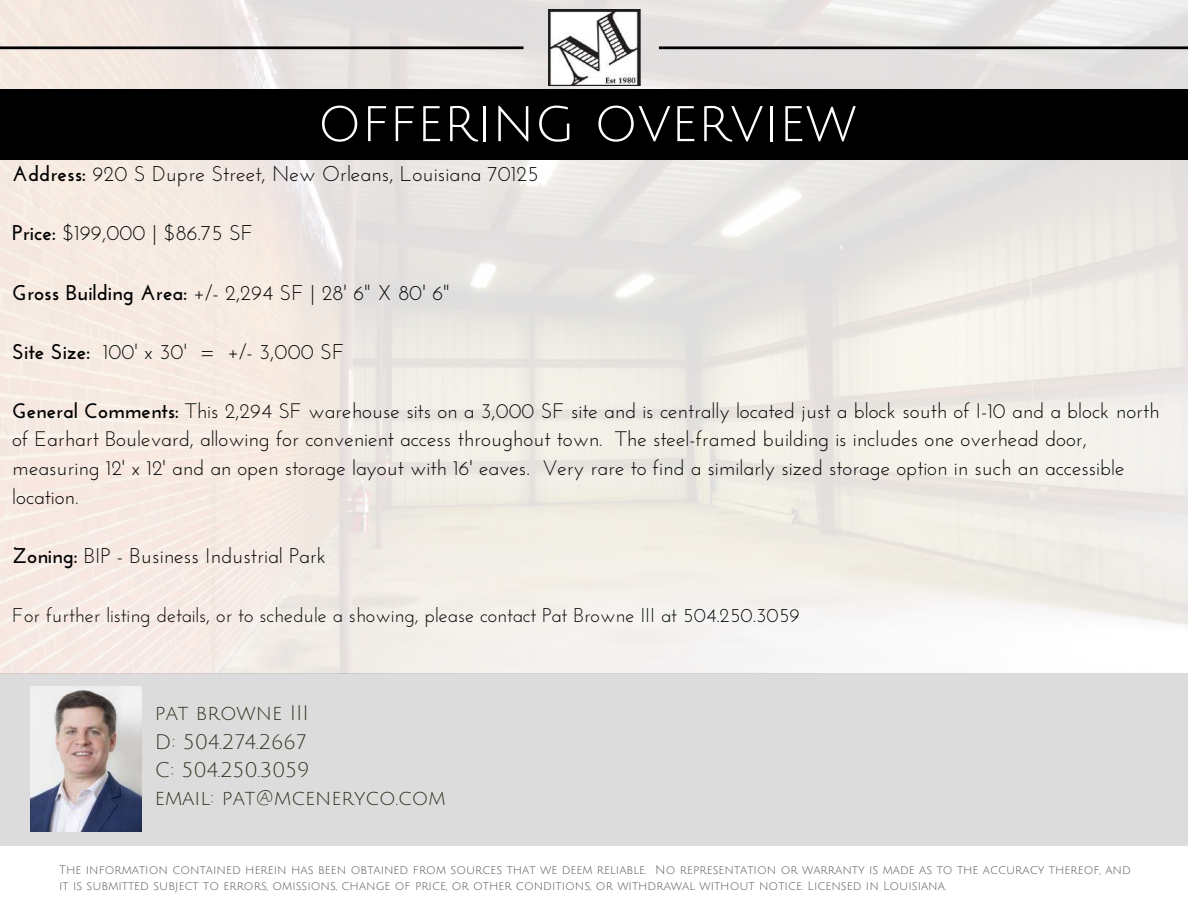
<style>
.page{position:relative;width:1188px;height:918px;background:#fff}
.page>*{position:absolute;margin:0;border:0;box-sizing:border-box;transform-origin:0 0}
.t1{font:54px "Julius Sans One";color:#fff}
.t2{font:21.3px "Josefin Sans";color:#000}
.t3{font:21px/28.8px "Josefin Sans";color:#000}
.t4{font:20.55px/28.5px "Julius Sans One";color:#353223}
.t5{font:19.95px "Josefin Sans";color:#000}
.t6{font:12px/15.8px "Julius Sans One";color:#525252}
.s1{font-weight:700}
</style>
<div class="page">
<img style="left:0;top:0;width:1188px;height:673px">
<div style="left:0;top:89px;width:1188px;height:70px;background:#000"></div>
<div style="left:0;top:673px;width:1188px;height:172px;background:#dcdcdc"></div>
<img style="left:31px;top:687px;width:111px;height:145px">
<svg style="left:0;top:46px;width:524px;height:3px;background:#232121"></svg>
<svg style="left:659px;top:46px;width:529px;height:3px;background:#212121"></svg>
<img style="left:548px;top:9px;width:92px;height:77px">
<h1 class="t1" style="left:318px;top:95px;width:540px">offering overview</h1>
<p class="t2" style="left:12px;top:165px;width:528px"><span class="s1">Address:</span> 920 S Dupre Street, New Orleans, Louisiana 70125</p>
<p class="t2" style="left:12px;top:224px;width:243px"><span class="s1">Price:</span> $199,000 | $86.75 SF</p>
<p class="t2" style="left:12px;top:284px;width:439px"><span class="s1">Gross Building Area:</span> +/- 2,294 SF | 28' 6" X 80' 6"</p>
<p class="t2" style="left:12px;top:343px;width:334px"><span class="s1">Site Size:</span> 100' x 30' = +/- 3,000 SF</p>
<p class="t3" style="left:12px;top:398px;width:1149px"><span class="s1">General Comments:</span> This 2,294 SF warehouse sits on a 3,000 SF site and is centrally located just a block south of I-10 and a block north of Earhart Boulevard, allowing for convenient access throughout town. The steel-framed building is includes one overhead door, measuring 12' x 12' and an open storage layout with 16' eaves. Very rare to find a similarly sized storage option in such an accessible location.</p>
<p class="t2" style="left:12px;top:547px;width:316px"><span class="s1">Zoning:</span> BIP - Business Industrial Park</p>
<p class="t5" style="left:12px;top:607px;width:789px">For further listing details, or to schedule a showing, please contact Pat Browne III at 504.250.3059</p>
<p class="t4" style="left:155px;top:699px;width:292px">pat browne III<br>D: 504.274.2667<br>C: 504.250.3059<br>email: pat@mceneryco.com</p>
<p class="t6" style="left:59px;top:863px;width:1073px">The information contained herein has been obtained from sources that we deem reliable. No representation or warranty is made as to the accuracy thereof, and it is submitted subject to errors, omissions, change of price, or other conditions, or withdrawal without notice. Licensed in Louisiana.</p>
</div>
